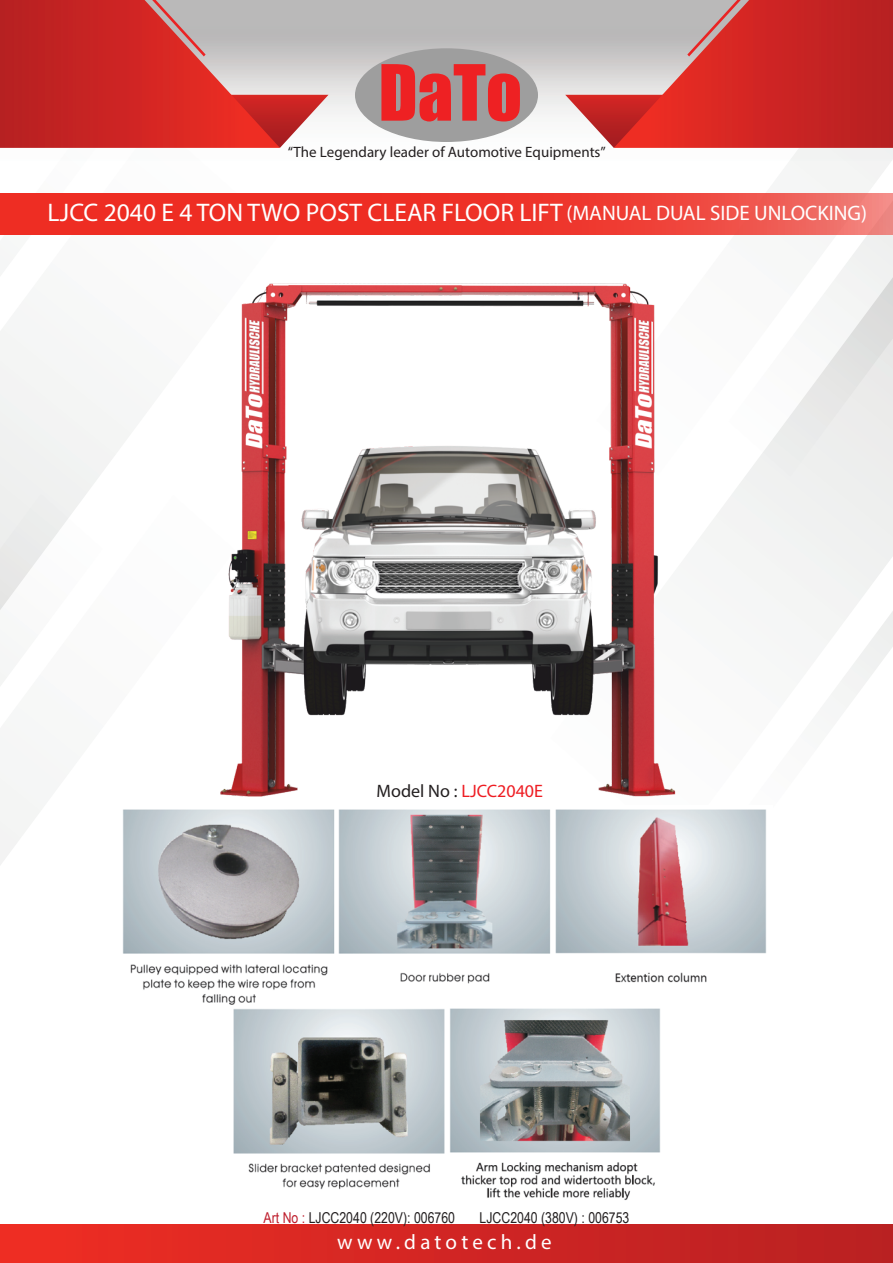
<style>
.page{position:relative;width:893px;height:1263px;background:#fff}
.page>*{position:absolute;margin:0;border:0;box-sizing:border-box;transform-origin:0 0}
.t1{font:71.55px "Impact";color:#ee2123}
.t2{font:25.5px "Myriad Pro";color:#fff}
.t3{font:21px "Myriad Pro";letter-spacing:.2em;color:#fff}
.t4{font:18px "Myriad Pro";color:#ee1d23}
.t5{font:15px "Arial Narrow";color:#231f20}
.t6{font:15px "Myriad Pro";color:#231f20}
.s1{font-size:21px}
.s2{color:#231f20}
.s3{color:#be1d2c}
</style>
<div class="page">
<div style="left:0;top:1225px;width:893px;height:38px;background:linear-gradient(to right,#ef2d23,#b72023)"></div>
<svg style="left:328px;top:0;width:268px;height:194px"></svg>
<svg style="left:596px;top:148px;width:297px;height:126px"></svg>
<svg style="left:713px;top:274px;width:180px;height:434px"></svg>
<svg style="left:0;top:778px;width:40px;height:87px"></svg>
<svg style="left:0;top:441px;width:125px;height:245px"></svg>
<svg style="left:565px;top:0;width:328px;height:148px;background:#cb5655"></svg>
<svg style="left:0;top:0;width:328px;height:441px"></svg>
<div style="left:355px;top:48px;width:183px;height:94px;background:#9e9e9e;border-radius:50%"></div>
<svg style="left:0;top:194px;width:893px;height:41px;background:#ee3c33"></svg>
<img style="left:180px;top:274px;width:533px;height:523px">
<img style="left:233px;top:1008px;width:428px;height:192px">
<img style="left:123px;top:809px;width:643px;height:196px">
<h1 class="t1" style="left:379px;top:37px;width:145px">DaTo</h1>
<p class="t6" style="left:288px;top:142px;width:319px">“The Legendary leader of Automotive Equipments”</p>
<p class="t2" style="left:48px;top:196px;width:821px">LJCC 2040 E 4 TON TWO POST CLEAR FLOOR LIFT <span class="s1">(MANUAL DUAL SIDE UNLOCKING)</span></p>
<p class="t4" style="left:377px;top:780px;width:168px"><span class="s2">Model No :</span> LJCC2040E</p>
<p class="t5" style="left:264px;top:1207px;width:193px"><span class="s3">Art No :</span> LJCC2040 (220V): 006760</p>
<p class="t5" style="left:480px;top:1207px;width:151px">LJCC2040 (380V) : 006753</p>
<p class="t3" style="left:337px;top:1229px;width:216px">www.datotech.de</p>
</div>
